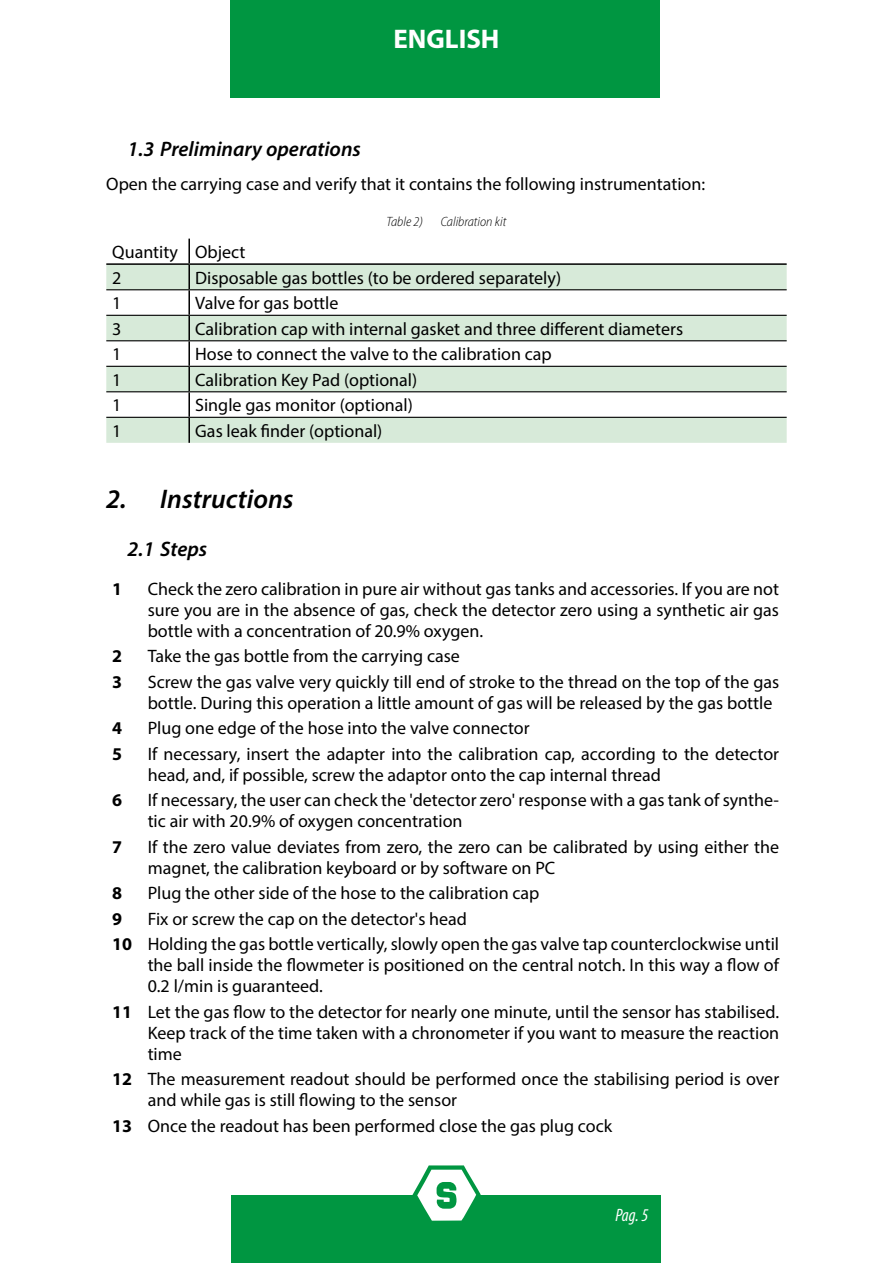
<style>
.page{position:relative;width:893px;height:1263px;background:#fff}
.page>*{position:absolute;margin:0;border:0;box-sizing:border-box;transform-origin:0 0}
.t1{font:italic 600 27px "Myriad Pro";color:#000}
.t2{font:700 27px "Myriad Pro";color:#fff}
.t3{font:italic 600 21px "Myriad Pro";color:#000}
.t4{font:18px/21px "Myriad Pro";color:#000}
.t5{font:700 18px "Myriad Pro";color:#000}
.t6{font:italic condensed 18px "Myriad Pro";color:#fff}
.t7{font:italic 300 semi-condensed 13.5px "Myriad Pro";color:#000}
.s1{font-weight:700}
</style>
<div class="page">
<div style="left:232px;top:1195px;width:429px;height:68px;background:#009641"></div>
<div style="left:230px;top:0;width:430px;height:98px;background:#009641"></div>
<svg style="left:412px;top:1165px;width:69px;height:56px"></svg>
<svg style="left:106px;top:265px;width:681px;height:178px;fill:#d7ead9"></svg>
<hr style="left:188px;top:239px;width:2px;height:24px;background:#000">
<hr style="left:106px;top:263px;width:83px;height:2px;background:#000">
<hr style="left:189px;top:263px;width:598px;height:2px;background:#000">
<hr style="left:188px;top:265px;width:2px;height:24px;background:#000">
<hr style="left:188px;top:290px;width:2px;height:25px;background:#000">
<hr style="left:188px;top:316px;width:2px;height:24px;background:#000">
<hr style="left:188px;top:341px;width:2px;height:25px;background:#000">
<hr style="left:188px;top:367px;width:2px;height:24px;background:#000">
<hr style="left:188px;top:392px;width:2px;height:25px;background:#000">
<hr style="left:188px;top:418px;width:2px;height:25px;background:#000">
<hr style="left:106px;top:289px;width:83px;height:1px;background:#000">
<hr style="left:189px;top:289px;width:598px;height:1px;background:#000">
<hr style="left:106px;top:315px;width:83px;height:1px;background:#000">
<hr style="left:189px;top:315px;width:598px;height:1px;background:#000">
<hr style="left:106px;top:340px;width:83px;height:1px;background:#000">
<hr style="left:189px;top:340px;width:598px;height:1px;background:#000">
<hr style="left:106px;top:366px;width:83px;height:1px;background:#000">
<hr style="left:189px;top:366px;width:598px;height:1px;background:#000">
<hr style="left:106px;top:391px;width:83px;height:1px;background:#000">
<hr style="left:189px;top:391px;width:598px;height:1px;background:#000">
<hr style="left:106px;top:417px;width:83px;height:1px;background:#000">
<hr style="left:189px;top:417px;width:598px;height:1px;background:#000">
<h1 class="t2" style="left:393px;top:22px;width:108px">ENGLISH</h1>
<p class="t3" style="left:128px;top:136px;width:235px">1.3 Preliminary operations</p>
<p class="t4" style="left:106px;top:173px;width:600px">Open the carrying case and verify that it contains the following instrumentation:</p>
<p class="t7" style="left:387px;top:213px;width:38px">Table 2)</p>
<p class="t7" style="left:441px;top:213px;width:67px">Calibration kit</p>
<p class="t4" style="left:112px;top:239px;width:135px;line-height:25.7px">Quantity Object<br>2</p>
<p class="t4" style="left:195px;top:267px;width:367px">Disposable gas bottles (to be ordered separately)</p>
<p class="t4" style="left:112px;top:292px;width:11px">1</p>
<p class="t4" style="left:195px;top:292px;width:145px">Valve for gas bottle</p>
<p class="t4" style="left:112px;top:318px;width:11px">3</p>
<p class="t4" style="left:195px;top:318px;width:489px">Calibration cap with internal gasket and three different diameters</p>
<p class="t4" style="left:112px;top:343px;width:11px">1</p>
<p class="t4" style="left:195px;top:343px;width:358px">Hose to connect the valve to the calibration cap</p>
<p class="t4" style="left:112px;top:369px;width:11px">1</p>
<p class="t4" style="left:195px;top:369px;width:224px">Calibration Key Pad (optional)</p>
<p class="t4" style="left:112px;top:394px;width:11px">1</p>
<p class="t4" style="left:195px;top:394px;width:219px">Single gas monitor (optional)</p>
<p class="t4" style="left:112px;top:420px;width:11px">1</p>
<p class="t4" style="left:195px;top:420px;width:189px">Gas leak finder (optional)</p>
<h1 class="t1" style="left:106px;top:482px;width:189px">2. Instructions</h1>
<p class="t3" style="left:128px;top:536px;width:81px">2.1 Steps</p>
<p class="t5" style="left:112px;top:577px;width:11px">1</p>
<p class="t4" style="left:148px;top:578px;width:633px;text-align:justify">Check the zero calibration in pure air without gas tanks and accessories. If you are not sure you are in the absence of gas, check the detector zero using a synthetic air gas bottle with a concentration of 20.9% oxygen.</p>
<p class="t5" style="left:112px;top:644px;width:11px">2</p>
<p class="t4" style="left:148px;top:645px;width:314px">Take the gas bottle from the carrying case</p>
<p class="t5" style="left:112px;top:670px;width:11px">3</p>
<p class="t4" style="left:148px;top:671px;width:633px">Screw the gas valve very quickly till end of stroke to the thread on the top of the gas bottle. During this operation a little amount of gas will be released by the gas bottle</p>
<p class="t5" style="left:112px;top:716px;width:11px">4</p>
<p class="t4" style="left:148px;top:717px;width:383px">Plug one edge of the hose into the valve connector</p>
<p class="t5" style="left:112px;top:742px;width:11px">5</p>
<p class="t4" style="left:148px;top:743px;width:633px">If necessary, insert the adapter into the calibration cap, according to the detector head, and, if possible, screw the adaptor onto the cap internal thread</p>
<p class="t5" style="left:112px;top:788px;width:11px">6</p>
<p class="t4" style="left:148px;top:789px;width:633px">If necessary, the user can check the 'detector zero' response with a gas tank of synthe&shy;tic air with 20.9% of oxygen concentration</p>
<p class="t5" style="left:112px;top:835px;width:11px">7</p>
<p class="t4" style="left:148px;top:836px;width:633px">If the zero value deviates from zero, the zero can be calibrated by using either the magnet, the calibration keyboard or by software on PC</p>
<p class="t5" style="left:112px;top:881px;width:11px">8</p>
<p class="t4" style="left:148px;top:882px;width:393px">Plug the other side of the hose to the calibration cap</p>
<p class="t5" style="left:112px;top:907px;width:11px">9</p>
<p class="t4" style="left:112px;top:906px;width:668px;line-height:25.5px;text-indent:35px">Fix or screw the cap on the detector's head<br><span class="s1">10</span> Holding the gas bottle vertically, slowly open the gas valve tap counterclockwise until</p>
<p class="t4" style="left:148px;top:954px;width:633px">the ball inside the flowmeter is positioned on the central notch. In this way a flow of<br>0.2 l/min is guaranteed.</p>
<p class="t4" style="left:148px;top:1001px;width:633px;text-align:justify;text-indent:-35px"><span class="s1">11</span> Let the gas flow to the detector for nearly one minute, until the sensor has stabilised.<br>Keep track of the time taken with a chronometer if you want to measure the reaction time</p>
<p class="t4" style="left:148px;top:1068px;width:633px;text-indent:-35px"><span class="s1">12</span> The measurement readout should be performed once the stabilising period is over and while gas is still flowing to the sensor</p>
<p class="t4" style="left:112px;top:1115px;width:501px"><span class="s1">13</span> Once the readout has been performed close the gas plug cock</p>
<p class="t6" style="left:615px;top:1204px;width:35px">Pag. 5</p>
</div>
